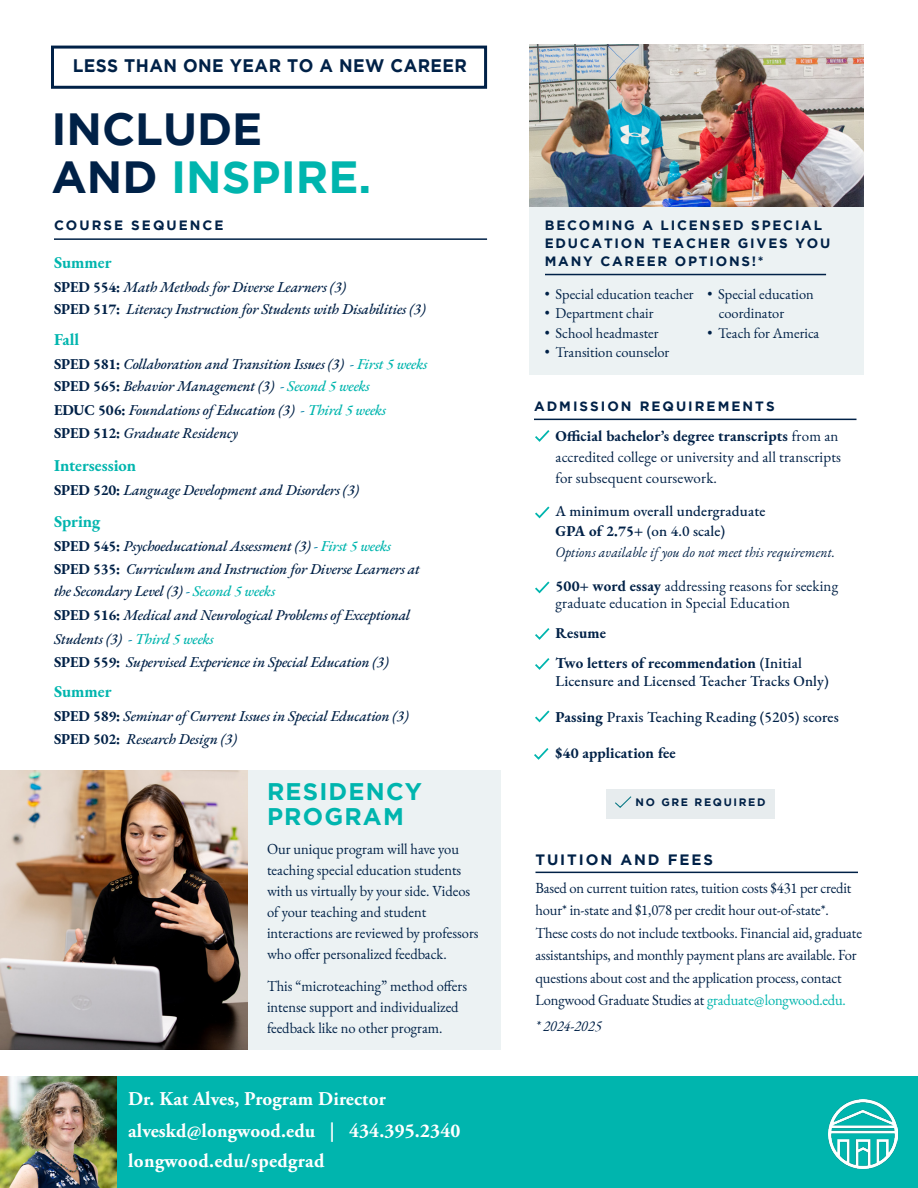
<style>
.page{position:relative;width:918px;height:1188px;background:#fff}
.page>*{position:absolute;margin:0;border:0;box-sizing:border-box;transform-origin:0 0}
.t1{font:700 45px "Gotham";color:#00b5ae}
.t2{font:700 45px "Gotham";color:#002147}
.t3{font:700 24px/25.5px "Gotham";letter-spacing:.05em;color:#00b5ae}
.t4{font:700 19.5px "Adobe Garamond Pro";letter-spacing:.01em;color:#fff}
.t5{font:700 18.15px "Gotham";letter-spacing:.025em;color:#002147;scale:.95 1}
.t6{font:700 16.5px "EB Garamond";color:#00b5ae}
.t7{font:15px/21px "EB Garamond";color:#002147}
.t8{font:italic 500 15px/22.5px "EB Garamond";letter-spacing:-.01em;color:#002147}
.t9{font:500 15px "EB Garamond";letter-spacing:.01em;color:#002147}
.t10{font:700 15px "EB Garamond";letter-spacing:.01em;color:#002147}
.t11{font:700 15px "Gotham";letter-spacing:.125em;color:#002147}
.t12{font:italic 15px "EB Garamond";letter-spacing:-.01em;color:#002147}
.t13{font:14.55px "EB Garamond";color:#002147}
.t14{font:italic 14.25px "EB Garamond";letter-spacing:.01em;color:#002147;scale:.96 1}
.t15{font:700 13.5px/18px "Gotham";letter-spacing:.13em;color:#002147}
.t16{font:700 13.5px "Gotham";letter-spacing:.15em;color:#002147}
.t17{font:700 10.8px "Gotham";letter-spacing:.15em;color:#002147}
.s1{color:#002147}
.s2{font-weight:700;font-style:normal}
.s3{color:#007fa5}
.s4{color:#00b5ae}
.s5{font-weight:700}
.s6{font-weight:500}
</style>
<div class="page">
<div style="left:530px;top:195px;width:334px;height:180px;background:#ecf2f3"></div>
<hr style="left:54px;top:238px;width:433px;height:2px;background:#002147">
<div style="left:241px;top:770px;width:260px;height:280px;background:#ecf2f3"></div>
<img style="left:530px;top:45px;width:334px;height:161px">
<div style="left:51px;top:46px;width:436px;height:43px;border:3px solid #002147"></div>
<img style="left:0;top:770px;width:247px;height:280px">
<hr style="left:545px;top:274px;width:281px;height:1px;background:#002147">
<div style="left:0;top:1077px;width:918px;height:111px;background:#00b5ae"></div>
<img style="left:829px;top:1099px;width:69px;height:70px">
<hr style="left:536px;top:872px;width:322px;height:1px;background:#002147">
<svg style="left:535px;top:430px;width:15px;height:12px"></svg>
<hr style="left:534px;top:419px;width:322px;height:1px;background:#002147">
<svg style="left:535px;top:581px;width:15px;height:13px"></svg>
<svg style="left:535px;top:628px;width:15px;height:12px"></svg>
<svg style="left:535px;top:658px;width:15px;height:12px"></svg>
<svg style="left:535px;top:710px;width:15px;height:13px"></svg>
<svg style="left:535px;top:506px;width:15px;height:13px"></svg>
<div style="left:606px;top:789px;width:168px;height:30px;background:#e7ecee"></div>
<svg style="left:615px;top:796px;width:17px;height:12px"></svg>
<svg style="left:534px;top:748px;width:15px;height:12px"></svg>
<img style="left:0;top:1077px;width:116px;height:111px">
<p class="t5" style="left:73px;top:55px;width:417px">LESS THAN ONE YEAR TO A NEW CAREER</p>
<p class="t2" style="left:51px;top:103px;width:213px">INCLUDE</p>
<p class="t1" style="left:51px;top:151px;width:321px"><span class="s1">AND</span> INSPIRE.</p>
<p class="t16" style="left:54px;top:217px;width:171px">COURSE SEQUENCE</p>
<p class="t6" style="left:54px;top:251px;width:59px">Summer</p>
<p class="t8" style="left:54px;top:276px;width:294px"><span class="s2">SPED 554:</span> Math Methods for Diverse Learners (3)</p>
<p class="t8" style="left:54px;top:298px;width:373px"><span class="s2">SPED 517:</span> Literacy Instruction for Students with Disabilities (3)</p>
<p class="t6" style="left:54px;top:327px;width:27px">Fall</p>
<p class="t8" style="left:54px;top:352px;width:375px"><span class="s2">SPED 581:</span> Collaboration and Transition Issues (3) <span class="s3">-</span> <span class="s4">First 5 weeks</span></p>
<p class="t8" style="left:54px;top:375px;width:317px"><span class="s2">SPED 565:</span> Behavior Management (3) <span class="s3">-</span> <span class="s4">Second 5 weeks</span></p>
<p class="t8" style="left:54px;top:399px;width:334px"><span class="s2">EDUC 506:</span> Foundations of Education (3) <span class="s3">-</span> <span class="s4">Third 5 weeks</span></p>
<p class="t8" style="left:54px;top:421px;width:186px"><span class="s2">SPED 512:</span> Graduate Residency</p>
<p class="t6" style="left:54px;top:454px;width:84px">Intersession</p>
<p class="t8" style="left:54px;top:479px;width:307px"><span class="s2">SPED 520:</span> Language Development and Disorders (3)</p>
<p class="t6" style="left:54px;top:510px;width:48px">Spring</p>
<p class="t8" style="left:54px;top:535px;width:339px"><span class="s2">SPED 545:</span> Psychoeducational Assessment (3) <span class="s3">-</span> <span class="s4">First 5 weeks</span></p>
<p class="t8" style="left:54px;top:558px;width:367px"><span class="s2">SPED 535:</span> Curriculum and Instruction for Diverse Learners at the Secondary Level (3) <span class="s3">-</span> <span class="s4">Second 5 weeks</span></p>
<p class="t8" style="left:54px;top:603px;width:358px;line-height:24px"><span class="s2">SPED 516:</span> Medical and Neurological Problems of Exceptional<br>Students (3) <span class="s3">-</span> <span class="s4">Third 5 weeks</span></p>
<p class="t8" style="left:54px;top:651px;width:336px"><span class="s2">SPED 559:</span> Supervised Experience in Special Education (3)</p>
<p class="t6" style="left:54px;top:680px;width:59px">Summer</p>
<p class="t8" style="left:54px;top:705px;width:356px"><span class="s2">SPED 589:</span> Seminar of Current Issues in Special Education (3)</p>
<p class="t8" style="left:54px;top:727px;width:185px"><span class="s2">SPED 502:</span> Research Design (3)</p>
<p class="t3" style="left:267px;top:778px;width:157px">RESIDENCY<br>PROGRAM</p>
<p class="t7" style="left:267px;top:839px;width:205px">Our unique program will have you teaching special education students with us virtually by your side. Videos of your teaching and student</p>
<p class="t7" style="left:267px;top:923px;width:213px">interactions are reviewed by professors who offer personalized feedback.</p>
<p class="t7" style="left:267px;top:975px;width:202px">This “microteaching” method offers intense support and individualized feedback like no other program.</p>
<p class="t4" style="left:128px;top:1088px;width:259px">Dr. Kat Alves, Program Director</p>
<p class="t4" style="left:128px;top:1119px;width:334px">alveskd@longwood.edu | 434.395.2340</p>
<p class="t4" style="left:128px;top:1149px;width:198px">longwood.edu/spedgrad</p>
<p class="t15" style="left:545px;top:216px;width:279px">BECOMING A LICENSED SPECIAL</p>
<p class="t15" style="left:545px;top:234px;width:287px">EDUCATION TEACHER GIVES YOU<br>MANY CAREER OPTIONS!*</p>
<p class="t13" style="left:545px;top:285px;width:150px">• Special education teacher</p>
<p class="t13" style="left:545px;top:304px;width:110px">• Department chair</p>
<p class="t13" style="left:545px;top:323px;width:115px">• School headmaster</p>
<p class="t13" style="left:545px;top:343px;width:126px">• Transition counselor</p>
<p class="t13" style="left:707px;top:285px;width:108px">• Special education</p>
<p class="t13" style="left:719px;top:304px;width:67px">coordinator</p>
<p class="t13" style="left:707px;top:323px;width:114px">• Teach for America</p>
<p class="t16" style="left:534px;top:399px;width:242px">ADMISSION REQUIREMENTS</p>
<p class="t7" style="left:556px;top:426px;width:287px"><span class="s5">Official bachelor’s degree transcripts</span> from an accredited college or university and all transcripts for subsequent coursework.</p>
<p class="t9" style="left:556px;top:501px;width:212px">A minimum overall undergraduate</p>
<p class="t9" style="left:556px;top:521px;width:171px"><span class="s5">GPA of 2.75+</span> (on 4.0 scale)</p>
<p class="t14" style="left:556px;top:543px;width:293px">Options available if you do not meet this requirement.</p>
<p class="t7" style="left:556px;top:578px;width:284px;line-height:16.5px"><span class="s5">500+ word essay</span> addressing reasons for seeking graduate education in Special Education</p>
<p class="t10" style="left:556px;top:622px;width:52px">Resume</p>
<p class="t10" style="left:556px;top:652px;width:248px">Two letters of recommendation <span class="s6">(Initial</span></p>
<p class="t9" style="left:556px;top:671px;width:275px">Licensure and Licensed Teacher Tracks Only)</p>
<p class="t9" style="left:556px;top:707px;width:285px"><span class="s5">Passing</span> Praxis Teaching Reading (5205) scores</p>
<p class="t10" style="left:556px;top:742px;width:122px">$40 application fee</p>
<p class="t17" style="left:636px;top:796px;width:131px">NO GRE REQUIRED</p>
<p class="t11" style="left:536px;top:851px;width:179px">TUITION AND FEES</p>
<p class="t7" style="left:536px;top:876px;width:328px;line-height:22.5px">Based on current tuition rates, tuition costs $431 per credit hour* in-state and $1,078 per credit hour out-of-state*.<br>These costs do not include textbooks. Financial aid, graduate assistantships, and monthly payment plans are available. For questions about cost and the application process, contact Longwood Graduate Studies at <span class="s4">graduate@longwood.edu.</span></p>
<p class="t12" style="left:536px;top:1016px;width:68px">* 2024-2025</p>
</div>
